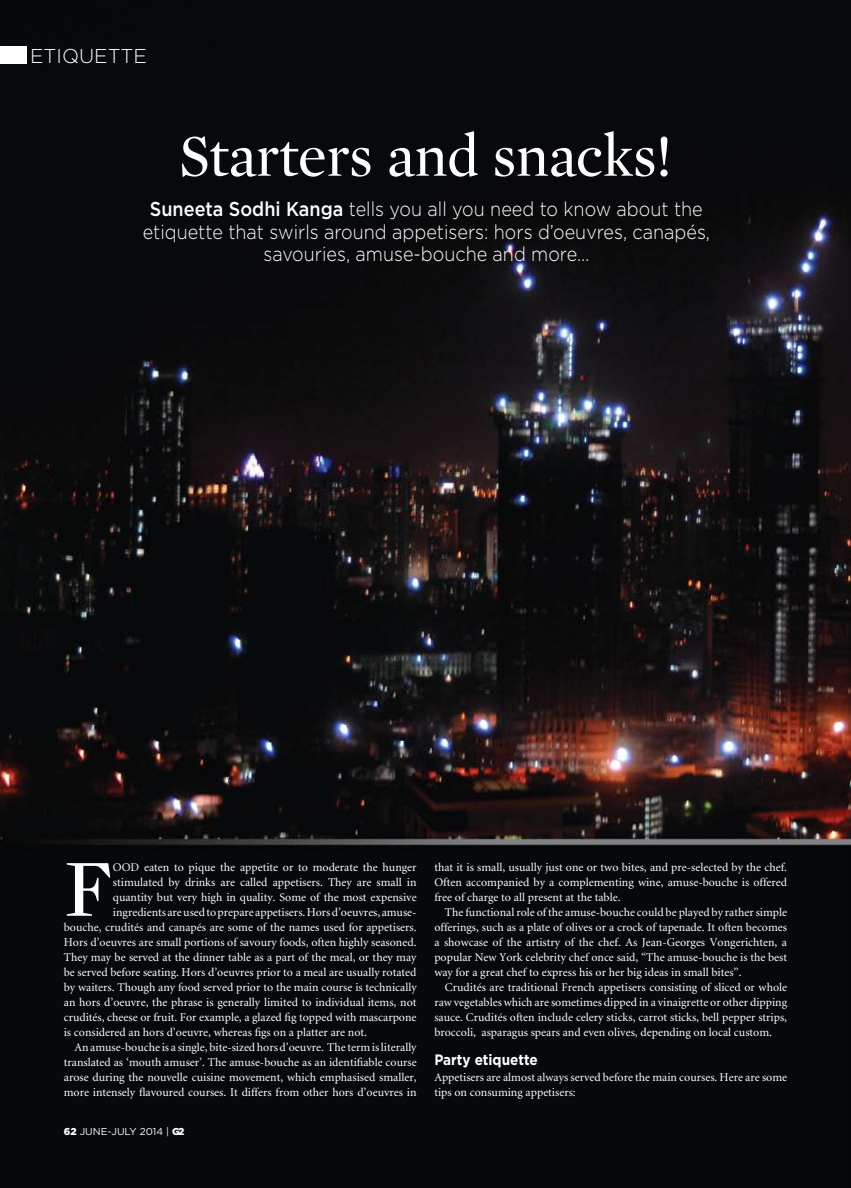
<style>
.page{position:relative;width:851px;height:1188px;background:#fff}
.page>*{position:absolute;margin:0;border:0;box-sizing:border-box;transform-origin:0 0}
.t1{font:82.5px "Mercury Display";color:#fff}
.t2{font:60px "Mercury Display";letter-spacing:-.01em;color:#fff}
.t3{font:300 20px/22.5px "Gotham";color:#fff;text-align:center;scale:.9 1}
.t4{font:300 20px "Gotham";color:#fff}
.t5{font:700 15px "Gotham";color:#fff;scale:.9 1}
.t6{font:11.88px/15px "Minion";color:#fff;text-align:justify}
.t7{font:10px "Gotham";color:#fff}
.s1{font-weight:500}
.s2{font-weight:900}
</style>
<div class="page">
<img style="left:0;top:0;width:850px;height:1187px">
<div style="left:0;top:46px;width:26px;height:18px;background:#fff"></div>
<h3 class="t4" style="left:30px;top:44px;width:118px">ETIQUETTE</h3>
<h2 class="t2" style="left:179px;top:118px;width:494px">Starters and snacks!</h2>
<h3 class="t3" style="left:143px;top:198px;width:632px"><span class="s1">Suneeta Sodhi Kanga</span> tells you all you need to know about the etiquette that swirls around appetisers: hors d’oeuvres, canapés, savouries, amuse-bouche and more…</h3>
<h1 class="t1" style="left:64px;top:836px;width:50px">F</h1>
<p class="t6" style="left:113px;top:859px;width:305px">ood eaten to pique the appetite or to moderate the hunger</p>
<p class="t6" style="left:113px;top:874px;width:305px">stimulated by drinks are called appetisers. They are small in</p>
<p class="t6" style="left:113px;top:889px;width:305px">quantity but very high in quality. Some of the most expensive</p>
<p class="t6" style="left:113px;top:904px;width:305px">ingredients are used to prepare appetisers. Hors d’oeuvres, amuse-</p>
<p class="t6" style="left:64px;top:919px;width:354px">bouche, crudités and canapés are some of the names used for appetisers.</p>
<p class="t6" style="left:64px;top:934px;width:354px">Hors d’oeuvres are small portions of savoury foods, often highly seasoned.</p>
<p class="t6" style="left:64px;top:949px;width:354px">They may be served at the dinner table as a part of the meal, or they may</p>
<p class="t6" style="left:64px;top:964px;width:354px">be served before seating. Hors d’oeuvres prior to a meal are usually rotated</p>
<p class="t6" style="left:64px;top:979px;width:354px">by waiters. Though any food served prior to the main course is technically</p>
<p class="t6" style="left:64px;top:994px;width:354px">an hors d’oeuvre, the phrase is generally limited to individual items, not</p>
<p class="t6" style="left:64px;top:1009px;width:354px">crudités, cheese or fruit. For example, a glazed fig topped with mascarpone</p>
<p class="t6" style="left:64px;top:1024px;width:305px">is considered an hors d’oeuvre, whereas figs on a platter are not.</p>
<p class="t6" style="left:74px;top:1039px;width:343px">An amuse-bouche is a single, bite-sized hors d’oeuvre. The term is literally</p>
<p class="t6" style="left:64px;top:1054px;width:354px">translated as ‘mouth amuser’. The amuse-bouche as an identifiable course</p>
<p class="t6" style="left:64px;top:1069px;width:354px">arose during the nouvelle cuisine movement, which emphasised smaller,</p>
<p class="t6" style="left:64px;top:1084px;width:354px">more intensely flavoured courses. It differs from other hors d’oeuvres in</p>
<p class="t7" style="left:64px;top:1124px;width:122px"><span class="s2">62</span> JUNE-JULY 2014 | <span class="s2">G2</span></p>
<p class="t6" style="left:434px;top:859px;width:354px">that it is small, usually just one or two bites, and pre-selected by the chef.<br>Often accompanied by a complementing wine, amuse-bouche is offered free of charge to all present at the table.</p>
<p class="t6" style="left:434px;top:904px;width:354px;text-indent:11px">The functional role of the amuse-bouche could be played by rather simple offerings, such as a plate of olives or a crock of tapenade. It often becomes a showcase of the artistry of the chef. As Jean-Georges Vongerichten, a popular New York celebrity chef once said, “The amuse-bouche is the best way for a great chef to express his or her big ideas in small bites”.</p>
<p class="t6" style="left:434px;top:979px;width:354px;text-indent:11px">Crudités are traditional French appetisers consisting of sliced or whole raw vegetables which are sometimes dipped in a vinaigrette or other dipping sauce. Crudités often include celery sticks, carrot sticks, bell pepper strips, broccoli, asparagus spears and even olives, depending on local custom.</p>
<p class="t5" style="left:434px;top:1050px;width:116px">Party etiquette</p>
<p class="t6" style="left:434px;top:1069px;width:354px">Appetisers are almost always served before the main courses. Here are some tips on consuming appetisers:</p>
</div>
